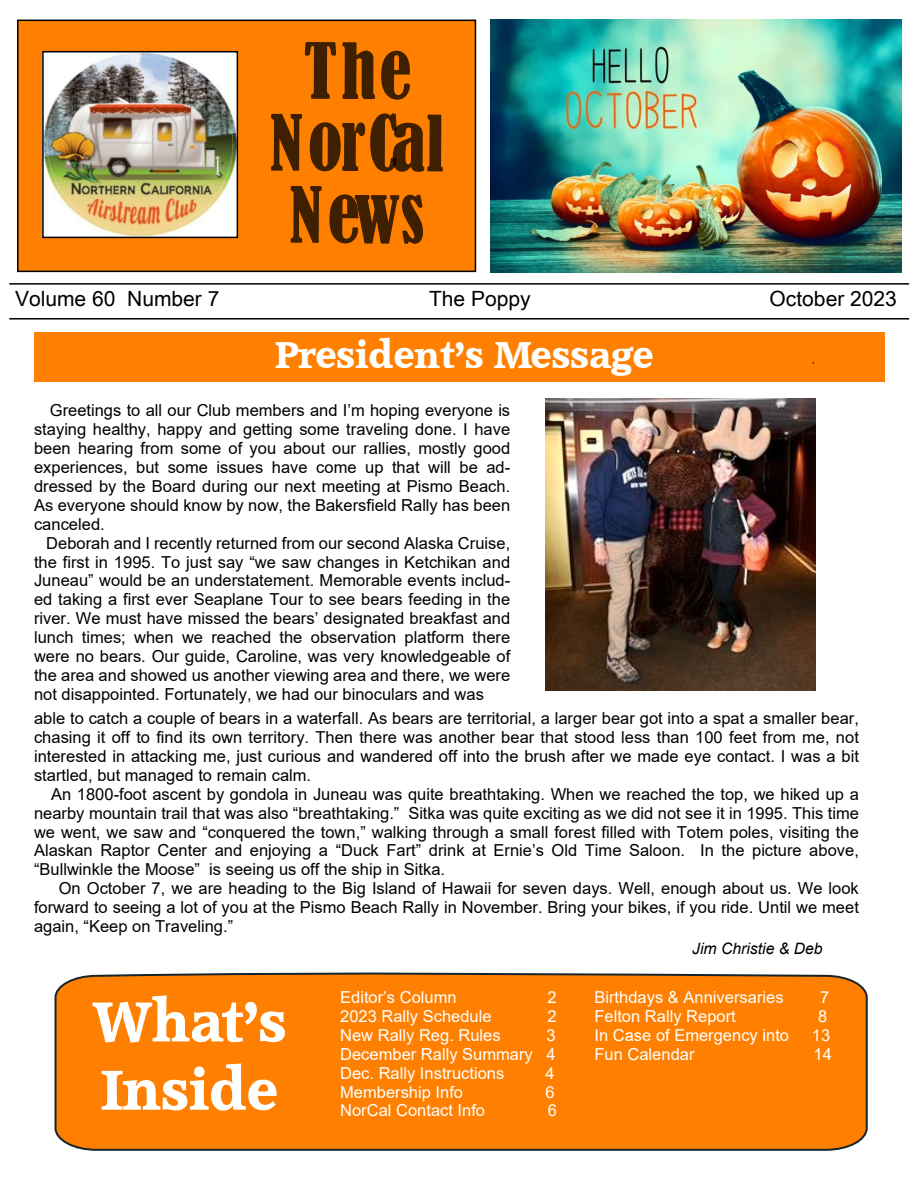
<style>
.page{position:relative;width:918px;height:1188px;background:#fff}
.page>*{position:absolute;margin:0;border:0;box-sizing:border-box;transform-origin:0 0}
.t1{font:condensed 72px/72px "Bernard";letter-spacing:.015em;color:rgb(0 0 0/.76);text-align:center}
.t2{font:54px/68.2px "Accord SF Bold";color:#fff}
.t3{font:36px "Accord SF Bold";color:#fff}
.t4{font:21px "Arial Unicode MS";color:#000}
.t5{font:16.5px/18.9px "Arial";color:#000;text-align:justify}
.t6{font:16.5px/18.9px "Arial";color:#fff;text-align:justify}
.t7{font:italic 15.75px "Arial";color:#000}
</style>
<div class="page">
<div style="left:54px;top:972px;width:814px;height:179px;background:#ff8000"></div>
<div style="left:34px;top:332px;width:850px;height:50px;background:#ff8000"></div>
<hr style="left:9px;top:283px;width:900px;height:2px;background:#000">
<hr style="left:9px;top:318px;width:900px;height:2px;background:#000">
<div style="left:17px;top:20px;width:459px;height:252px;background:#ff8000;border:2px solid #000"></div>
<img style="left:45px;top:54px;width:190px;height:181px">
<div style="left:42px;top:51px;width:196px;height:187px;border:2px solid #000"></div>
<img style="left:490px;top:20px;width:411px;height:252px">
<img style="left:545px;top:398px;width:270px;height:293px">
<h1 class="t1" style="left:270px;top:38px;width:177px">The<br>NorCal<br>News</h1>
<p class="t4" style="left:15px;top:291px;width:206px">Volume 60 Number 7</p>
<p class="t4" style="left:429px;top:291px;width:103px">The Poppy</p>
<p class="t4" style="left:770px;top:291px;width:129px">October 2023</p>
<h3 class="t3" style="left:275px;top:338px;width:380px">President’s Message</h3>
<p class="t5" style="left:34px;top:402px;width:478px;text-indent:16px">Greetings to all our Club members and I’m hoping everyone is staying healthy, happy and getting some traveling done. I have been hearing from some of you about our rallies, mostly good experiences, but some issues have come up that will be ad&shy;dressed by the Board during our next meeting at Pismo Beach.<br>As everyone should know by now, the Bakersfield Rally has been canceled.</p>
<p class="t5" style="left:34px;top:535px;width:478px;text-indent:12px">Deborah and I recently returned from our second Alaska Cruise, the first in 1995. To just say “we saw changes in Ketchikan and Juneau” would be an understatement. Memorable events includ&shy;ed taking a first ever Seaplane Tour to see bears feeding in the river. We must have missed the bears’ designated breakfast and lunch times; when we reached the observation platform there were no bears. Our guide, Caroline, was very knowledgeable of the area and showed us another viewing area and there, we were not disappointed. Fortunately, we had our binoculars and was</p>
<p class="t5" style="left:34px;top:710px;width:826px">able to catch a couple of bears in a waterfall. As bears are territorial, a larger bear got into a spat a smaller bear, chasing it off to find its own territory. Then there was another bear that stood less than 100 feet from me, not interested in attacking me, just curious and wandered off into the brush after we made eye contact. I was a bit startled, but managed to remain calm.</p>
<p class="t5" style="left:34px;top:786px;width:826px;text-indent:17px">An 1800-foot ascent by gondola in Juneau was quite breathtaking. When we reached the top, we hiked up a nearby mountain trail that was also “breathtaking.” Sitka was quite exciting as we did not see it in 1995. This time we went, we saw and “conquered the town,” walking through a small forest filled with Totem poles, visiting the Alaskan Raptor Center and enjoying a “Duck Fart” drink at Ernie’s Old Time Saloon. In the picture above, “Bullwinkle the Moose” is seeing us off the ship in Sitka.</p>
<p class="t5" style="left:34px;top:881px;width:826px;text-indent:25px">On October 7, we are heading to the Big Island of Hawaii for seven days. Well, enough about us. We look forward to seeing a lot of you at the Pismo Beach Rally in November. Bring your bikes, if you ride. Until we meet again, “Keep on Traveling.”</p>
<h2 class="t2" style="left:93px;top:991px;width:195px">What’s<br>Inside</h2>
<p class="t6" style="left:340px;top:989px;width:118px">Editor’s Column</p>
<p class="t6" style="left:547px;top:989px;width:11px">2</p>
<p class="t6" style="left:340px;top:1008px;width:153px">2023 Rally Schedule</p>
<p class="t6" style="left:547px;top:1008px;width:11px">2</p>
<p class="t6" style="left:340px;top:1027px;width:162px">New Rally Reg. Rules</p>
<p class="t6" style="left:340px;top:1027px;width:217px;text-indent:206px">3<br>December Rally Summary 4<br>Dec. Rally Instructions</p>
<p class="t6" style="left:546px;top:1065px;width:11px">4</p>
<p class="t6" style="left:340px;top:1084px;width:124px">Membership Info</p>
<p class="t6" style="left:546px;top:1084px;width:11px">6</p>
<p class="t6" style="left:340px;top:1103px;width:147px">NorCal Contact Info</p>
<p class="t6" style="left:548px;top:1103px;width:11px">6</p>
<p class="t7" style="left:692px;top:942px;width:132px">Jim Christie &amp; Deb</p>
<p class="t6" style="left:594px;top:989px;width:191px">Birthdays &amp; Anniversaries</p>
<p class="t6" style="left:820px;top:989px;width:11px">7</p>
<p class="t6" style="left:594px;top:1008px;width:143px">Felton Rally Report</p>
<p class="t6" style="left:818px;top:1008px;width:11px">8</p>
<p class="t6" style="left:594px;top:1027px;width:196px">In Case of Emergency into</p>
<p class="t6" style="left:812px;top:1027px;width:20px">13</p>
<p class="t6" style="left:594px;top:1046px;width:102px">Fun Calendar</p>
<p class="t6" style="left:814px;top:1046px;width:20px">14</p>
</div>
